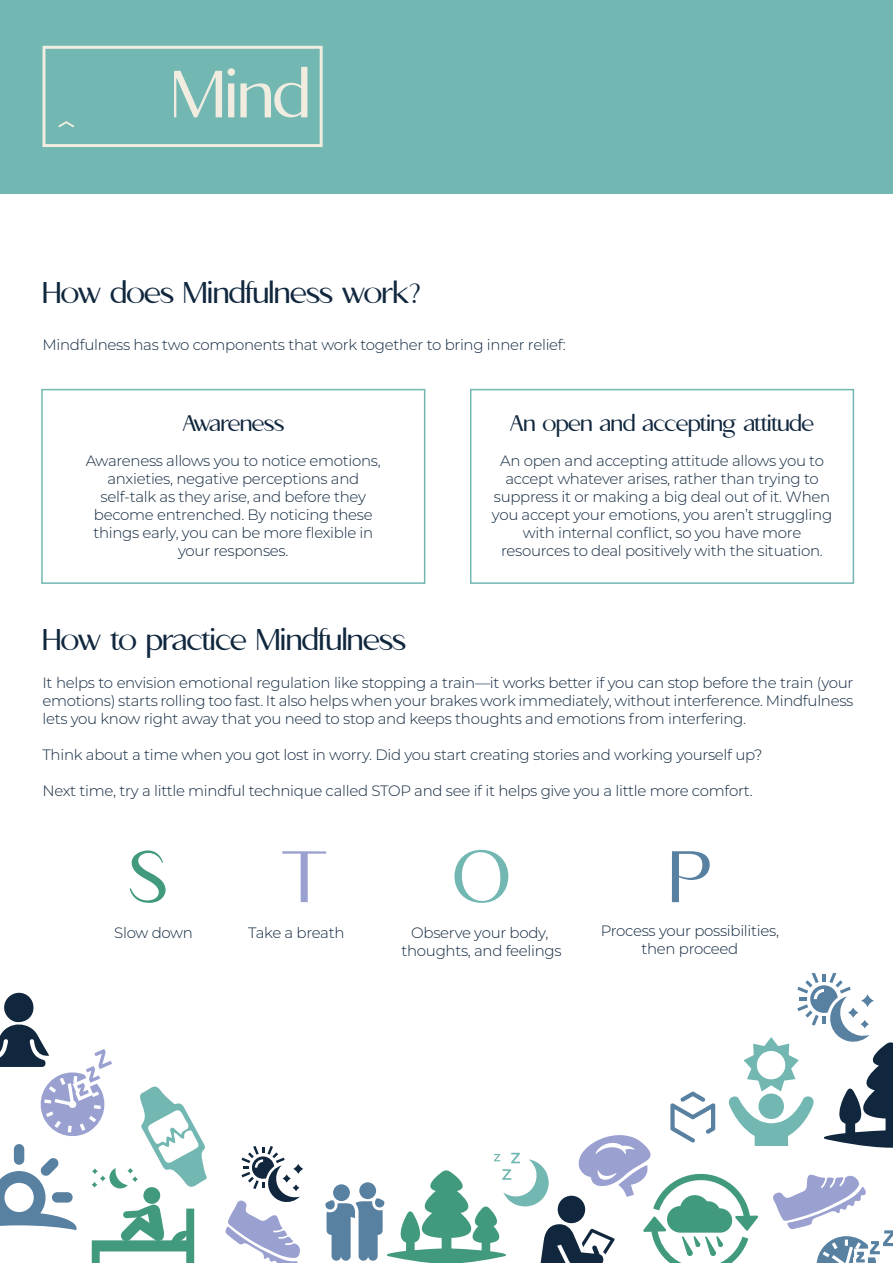
<style>
.page{position:relative;width:893px;height:1263px;background:#fff}
.page>*{position:absolute;margin:0;border:0;box-sizing:border-box;transform-origin:0 0}
.t1{font:72.75px "APOLLO";color:#429a7e}
.t2{font:72.75px "APOLLO";color:#9aa0d0}
.t3{font:72.75px "APOLLO";color:#73b7b2}
.t4{font:72.75px "APOLLO";color:#5880a1}
.t5{font:30px "APOLLO";color:#10273e}
.t6{font:22.5px "APOLLO";color:#10273e}
.t7{font:300 15px/18px "Montserrat";letter-spacing:-.02em;color:#10273e;text-align:center}
</style>
<div class="page">
<div style="left:0;top:0;width:893px;height:194px;background:#73b7b2"></div>
<svg style="left:42px;top:46px;width:281px;height:101px"></svg>
<div style="left:470px;top:389px;width:384px;height:195px;border:2px solid #73b7b2"></div>
<div style="left:41px;top:389px;width:384px;height:195px;border:2px solid #73b7b2"></div>
<svg style="left:0;top:993px;width:207px;height:270px"></svg>
<div style="left:14px;top:1144px;width:10px;height:21px;background:#5880a1;border-radius:5px"></div>
<svg style="left:225px;top:1146px;width:78px;height:117px"></svg>
<svg style="left:325px;top:973px;width:568px;height:290px"></svg>
<h2 class="t5" style="left:42px;top:274px;width:380px">How does Mindfulness work?</h2>
<p class="t7" style="left:42px;top:335px;width:525px">Mindfulness has two components that work together to bring inner relief:</p>
<h3 class="t6" style="left:183px;top:409px;width:103px">Awareness</h3>
<p class="t7" style="left:86px;top:451px;width:297px">Awareness allows you to notice emotions, anxieties, negative perceptions and self-talk as they arise, and before they become entrenched. By noticing these things early, you can be more flexible in your responses.</p>
<h2 class="t5" style="left:42px;top:621px;width:365px">How to practice Mindfulness</h2>
<h3 class="t6" style="left:510px;top:409px;width:305px">An open and accepting attitude</h3>
<p class="t7" style="left:492px;top:451px;width:342px">An open and accepting attitude allows you to accept whatever arises, rather than trying to suppress it or making a big deal out of it. When you accept your emotions, you aren’t struggling with internal conflict, so you have more resources to deal positively with the situation.</p>
<p class="t7" style="left:42px;top:673px;width:812px;text-align:justify">It helps to envision emotional regulation like stopping a train—it works better if you can stop before the train (your emotions) starts rolling too fast. It also helps when your brakes work immediately, without interference. Mindfulness lets you know right away that you need to stop and keeps thoughts and emotions from interfering.</p>
<p class="t7" style="left:42px;top:745px;width:722px">Think about a time when you got lost in worry. Did you start creating stories and working yourself up?</p>
<p class="t7" style="left:42px;top:781px;width:712px">Next time, try a little mindful technique called STOP and see if it helps give you a little more comfort.</p>
<h1 class="t1" style="left:130px;top:831px;width:38px">S</h1>
<h1 class="t2" style="left:282px;top:831px;width:46px">T</h1>
<h1 class="t3" style="left:454px;top:831px;width:57px">O</h1>
<h1 class="t4" style="left:669px;top:831px;width:43px">P</h1>
<p class="t7" style="left:601px;top:921px;width:180px">Process your possibilities, then proceed</p>
<p class="t7" style="left:114px;top:923px;width:80px">Slow down</p>
<p class="t7" style="left:248px;top:923px;width:98px">Take a breath</p>
<p class="t7" style="left:401px;top:923px;width:162px">Observe your body, thoughts, and feelings</p>
</div>
